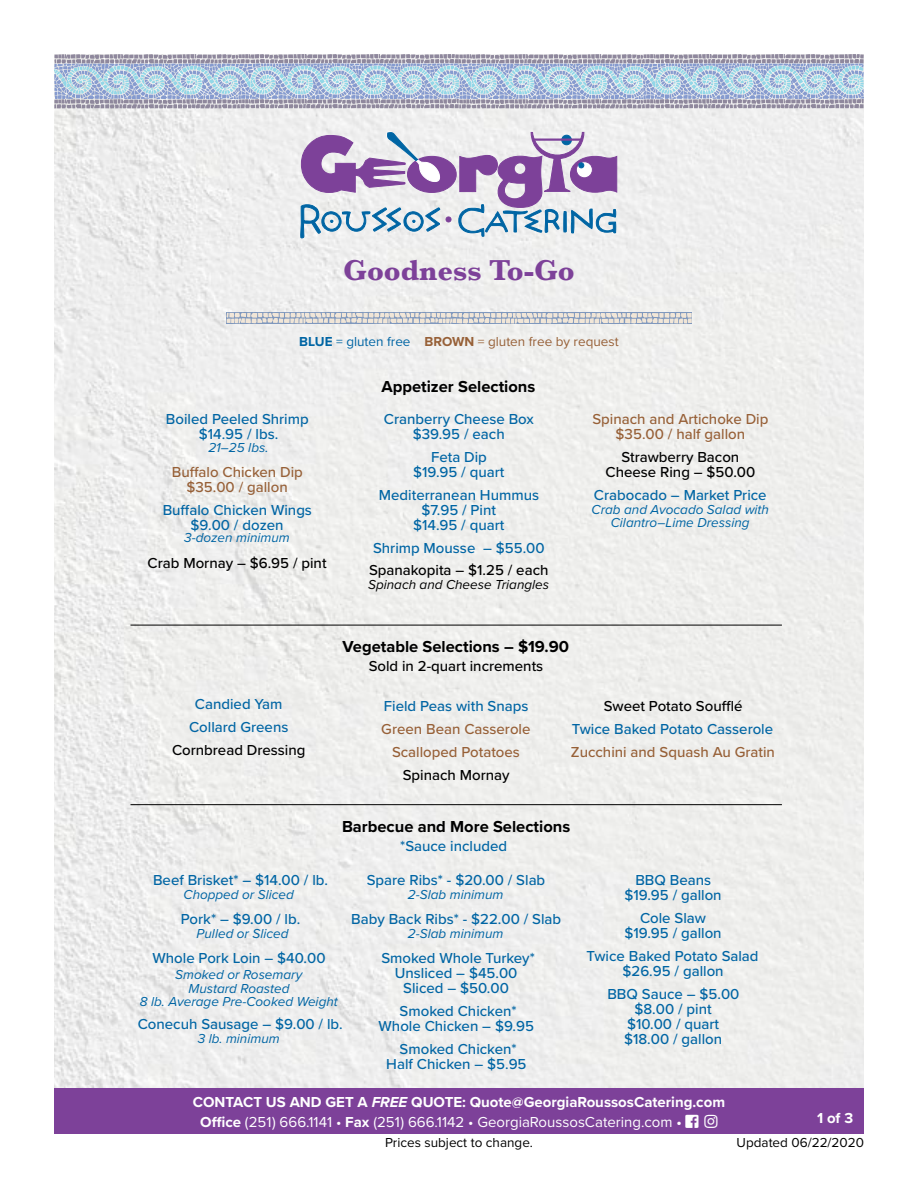
<style>
.page{position:relative;width:918px;height:1188px;background:#fff}
.page>*{position:absolute;margin:0;border:0;box-sizing:border-box;transform-origin:0 0}
.t1{font:700 30px "Baskerville";color:#7d4199}
.t2{font:700 16.5px "Proxima Nova";color:#000}
.t3{font:500 15px/15px "Proxima Nova";color:#0065a4;text-align:center}
.t4{font:500 15px/15px "Proxima Nova";color:#000;text-align:center}
.t5{font:700 15px/19.5px "Proxima Nova";color:#fff;text-align:center}
.t6{font:500 15px/15px "Proxima Nova";color:#976037;text-align:center}
.t7{font:italic 13.5px/13.5px "Proxima Nova";color:#0065a4;text-align:center}
.t8{font:13.5px "Proxima Nova";color:#976037}
.t9{font:13.5px "Proxima Nova";color:#000}
.t10{font:italic 13.5px "Proxima Nova";color:#000}
.s1{font-weight:700;color:#0065a4}
.s2{color:#0065a4}
.s3{font-weight:700}
.s4{font-style:italic}
.s5{font-weight:400}
.s6{font-weight:600}
</style>
<div class="page">
<div style="left:54px;top:108px;width:810px;height:980px;background:#eeeeed"></div>
<div style="left:54px;top:1088px;width:810px;height:46px;background:#7d4199"></div>
<svg style="left:54px;top:54px;width:810px;height:54px;background:#afbed2"></svg>
<svg style="left:300px;top:131px;width:318px;height:107px"></svg>
<svg style="left:226px;top:312px;width:466px;height:12px"></svg>
<svg style="left:227px;top:313px;width:465px;height:11px;background:#c9cace"></svg>
<hr style="left:131px;top:625px;width:651px;height:1px;background:#000">
<hr style="left:131px;top:804px;width:651px;height:1px;background:#000">
<h1 class="t1" style="left:343px;top:249px;width:233px">Goodness To-Go</h1>
<p class="t8" style="left:299px;top:331px;width:321px"><span class="s1">BLUE</span> <span class="s2">= gluten free</span> <span class="s3">BROWN</span> = gluten free by request</p>
<p class="t3" style="left:166px;top:411px;width:144px">Boiled Peeled Shrimp $14.95 / lbs.</p>
<p class="t7" style="left:208px;top:440px;width:62px">21–25 lbs.</p>
<p class="t6" style="left:172px;top:464px;width:133px">Buffalo Chicken Dip $35.00 / gallon</p>
<p class="t3" style="left:163px;top:502px;width:151px">Buffalo Chicken Wings $9.00 / dozen</p>
<p class="t7" style="left:184px;top:531px;width:107px">3-dozen minimum</p>
<p class="t4" style="left:148px;top:554px;width:181px">Crab Mornay – $6.95 / pint</p>
<p class="t2" style="left:381px;top:374px;width:155px">Appetizer Selections</p>
<p class="t3" style="left:384px;top:411px;width:151px">Cranberry Cheese Box $39.95 / each</p>
<p class="t3" style="left:413px;top:449px;width:93px">Feta Dip $19.95 / quart</p>
<p class="t3" style="left:379px;top:487px;width:162px">Mediterranean Hummus $7.95 / Pint<br>$14.95 / quart</p>
<p class="t3" style="left:373px;top:539px;width:173px">Shrimp Mousse – $55.00</p>
<p class="t4" style="left:369px;top:562px;width:181px">Spanakopita – $1.25 / each</p>
<p class="t10" style="left:368px;top:575px;width:182px">Spinach and Cheese Triangles</p>
<p class="t6" style="left:592px;top:411px;width:177px">Spinach and Artichoke Dip $35.00 / half gallon</p>
<p class="t4" style="left:606px;top:449px;width:151px">Strawberry Bacon<br>Cheese Ring – $50.00</p>
<p class="t3" style="left:594px;top:487px;width:174px">Crabocado – Market Price</p>
<p class="t7" style="left:592px;top:502px;width:179px">Crab and Avocado Salad with<br>Cilantro–Lime Dressing</p>
<p class="t3" style="left:189px;top:692px;width:101px;line-height:22.8px">Candied Yam<br>Collard Greens</p>
<p class="t4" style="left:172px;top:742px;width:135px">Cornbread Dressing</p>
<p class="t2" style="left:343px;top:635px;width:228px">Vegetable Selections – $19.90</p>
<p class="t4" style="left:369px;top:658px;width:176px">Sold in 2-quart increments</p>
<p class="t3" style="left:384px;top:698px;width:146px">Field Peas with Snaps</p>
<p class="t6" style="left:381px;top:717px;width:151px;line-height:22.8px">Green Bean Casserole<br>Scalloped Potatoes</p>
<p class="t4" style="left:403px;top:767px;width:108px">Spinach Mornay</p>
<p class="t4" style="left:604px;top:698px;width:140px">Sweet Potato Soufflé</p>
<p class="t3" style="left:572px;top:721px;width:203px">Twice Baked Potato Casserole</p>
<p class="t6" style="left:571px;top:744px;width:206px">Zucchini and Squash Au Gratin</p>
<p class="t2" style="left:342px;top:814px;width:230px">Barbecue and More Selections</p>
<p class="t3" style="left:400px;top:838px;width:109px">*Sauce included</p>
<p class="t3" style="left:153px;top:872px;width:176px">Beef Brisket* – $14.00 / lb.</p>
<p class="t7" style="left:184px;top:887px;width:112px">Chopped or Sliced</p>
<p class="t3" style="left:181px;top:911px;width:121px">Pork* – $9.00 / lb.</p>
<p class="t7" style="left:197px;top:926px;width:93px">Pulled or Sliced</p>
<p class="t3" style="left:153px;top:950px;width:175px">Whole Pork Loin – $40.00</p>
<p class="t7" style="left:140px;top:968px;width:199px">Smoked or Rosemary<br>Mustard Roasted<br>8 lb. Average Pre-Cooked Weight</p>
<p class="t3" style="left:138px;top:1016px;width:207px">Conecuh Sausage – $9.00 / lb.</p>
<p class="t7" style="left:198px;top:1031px;width:83px">3 lb. minimum</p>
<p class="t3" style="left:367px;top:872px;width:180px">Spare Ribs* - $20.00 / Slab</p>
<p class="t7" style="left:408px;top:887px;width:97px">2-Slab minimum</p>
<p class="t3" style="left:351px;top:911px;width:212px">Baby Back Ribs* - $22.00 / Slab</p>
<p class="t7" style="left:408px;top:926px;width:97px">2-Slab minimum</p>
<p class="t3" style="left:381px;top:950px;width:155px">Smoked Whole Turkey*<br>Unsliced – $45.00<br>Sliced – $50.00</p>
<p class="t3" style="left:379px;top:1003px;width:157px">Smoked Chicken*<br>Whole Chicken – $9.95</p>
<p class="t3" style="left:386px;top:1041px;width:142px">Smoked Chicken*<br>Half Chicken – $5.95</p>
<p class="t3" style="left:624px;top:872px;width:99px">BBQ Beans $19.95 / gallon</p>
<p class="t3" style="left:624px;top:910px;width:99px">Cole Slaw $19.95 / gallon</p>
<p class="t3" style="left:587px;top:948px;width:174px">Twice Baked Potato Salad $26.95 / gallon</p>
<p class="t3" style="left:607px;top:986px;width:134px">BBQ Sauce – $5.00 $8.00 / pint<br>$10.00 / quart $18.00 / gallon</p>
<p class="t5" style="left:193px;top:1092px;width:534px">CONTACT US AND GET A <span class="s4">FREE</span> QUOTE: Quote@GeorgiaRoussosCatering.com<br>Office <span class="s5">(251) 666.1141 •</span> Fax <span class="s5">(251) 666.1142 • GeorgiaRoussosCatering.com</span> <span class="s6">•</span> □□▲❑◆ ■▲▼</p>
<p class="t9" style="left:385px;top:1132px;width:149px">Prices subject to change.</p>
<p class="t9" style="left:737px;top:1132px;width:129px">Updated 06/22/2020</p>
<p class="t5" style="left:817px;top:1108px;width:38px">1 of 3</p>
</div>
